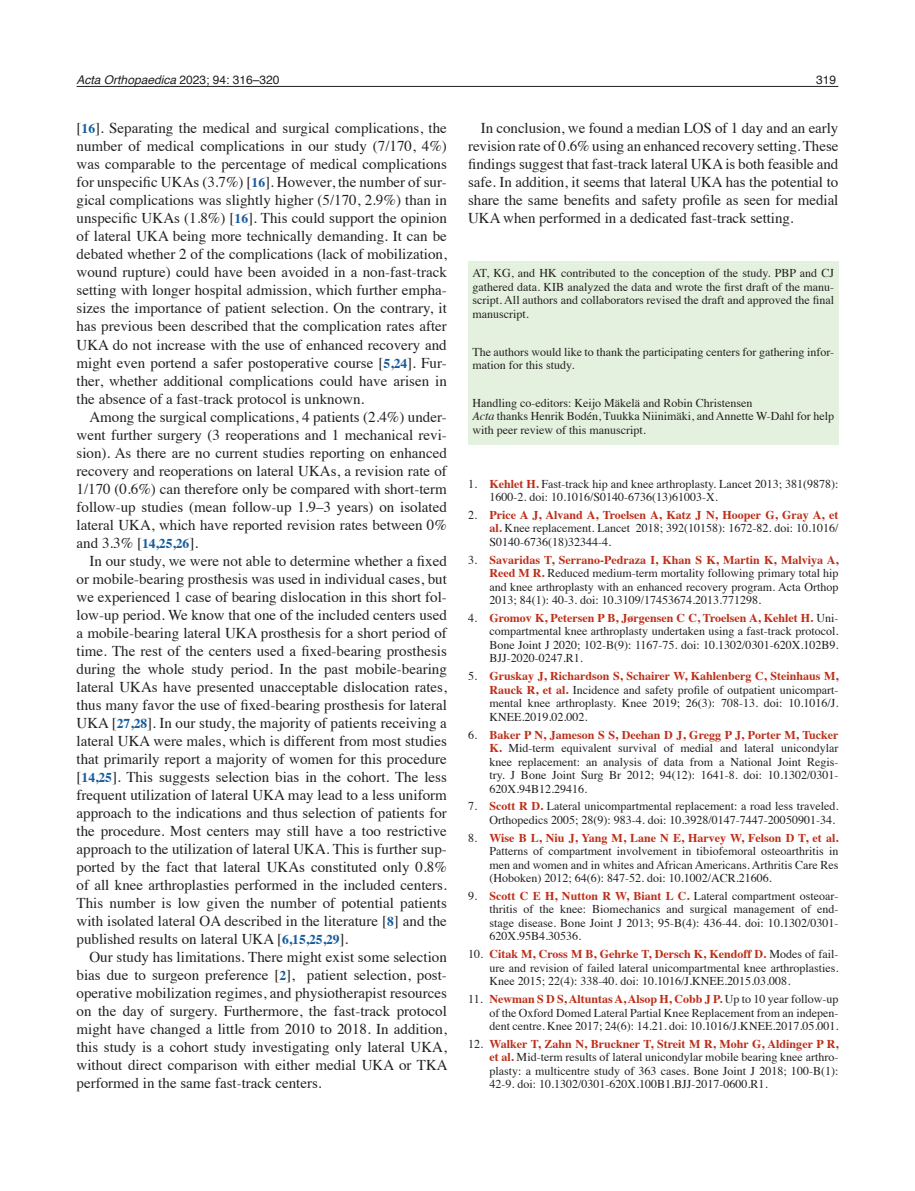
<style>
.page{position:relative;width:915px;height:1191px;background:#fff}
.page>*{position:absolute;margin:0;border:0;box-sizing:border-box;transform-origin:0 0}
._5-Brödtext{font:15px/18px "Times";color:#231f20;text-align:justify}
._8-Referenser{font:12px/13.5px "Times";color:#231f20;text-align:justify}
._7-Petit{font:12px/13.5px "Times";color:#231f20}
.t1{font:italic 12px "Helvetica";color:#231f20}
.t2{font:12px "Helvetica";color:#231f20}
.s1{font-style:normal}
.s2{font-weight:700;font-size:13.5px;color:#175d9e}
.s3{font-style:italic}
.s4{font-weight:700;color:#bc2e18}
</style>
<div class="page">
<hr style="left:77px;top:86px;width:761px;height:1px;background:#231f20">
<div style="left:468px;top:260px;width:370px;height:184px;background:#e4f1de"></div>
<p class="t1" style="left:77px;top:70px;width:204px">Acta Orthopaedica <span class="s1">2023; 94: 316–320</span></p>
<p class="t2" style="left:816px;top:70px;width:22px">319</p>
<p class="_5-Brödtext" style="left:77px;top:118px;width:371px">[<span class="s2">16</span>]. Separating the medical and surgical complications, the number of medical complications in our study (7/170, 4%) was comparable to the percentage of medical complications for unspecific UKAs (3.7%) [<span class="s2">16</span>]. However, the number of sur&shy;gical complications was slightly higher (5/170, 2.9%) than in unspecific UKAs (1.8%) [<span class="s2">16</span>]. This could support the opinion of lateral UKA being more technically demanding. It can be debated whether 2 of the complications (lack of mobilization, wound rupture) could have been avoided in a non-fast-track setting with longer hospital admission, which further empha&shy;sizes the importance of patient selection. On the contrary, it has previous been described that the complication rates after UKA do not increase with the use of enhanced recovery and might even portend a safer postoperative course [<span class="s2">5,24</span>]. Fur&shy;ther, whether additional complications could have arisen in the absence of a fast-track protocol is unknown.</p>
<p class="_5-Brödtext" style="left:77px;top:406px;width:371px;text-indent:13px">Among the surgical complications, 4 patients (2.4%) under&shy;went further surgery (3 reoperations and 1 mechanical revi&shy;sion). As there are no current studies reporting on enhanced recovery and reoperations on lateral UKAs, a revision rate of 1/170 (0.6%) can therefore only be compared with short-term follow-up studies (mean follow-up 1.9–3 years) on isolated lateral UKA, which have reported revision rates between 0% and 3.3% [<span class="s2">14,25,26</span>].</p>
<p class="_5-Brödtext" style="left:77px;top:550px;width:371px;text-indent:13px">In our study, we were not able to determine whether a fixed or mobile-bearing prosthesis was used in individual cases, but we experienced 1 case of bearing dislocation in this short fol&shy;low-up period. We know that one of the included centers used a mobile-bearing lateral UKA prosthesis for a short period of time. The rest of the centers used a fixed-bearing prosthesis during the whole study period. In the past mobile-bearing lateral UKAs have presented unacceptable dislocation rates, thus many favor the use of fixed-bearing prosthesis for lateral UKA [<span class="s2">27,28</span>]. In our study, the majority of patients receiving a lateral UKA were males, which is different from most studies that primarily report a majority of women for this procedure [<span class="s2">14,25</span>]. This suggests selection bias in the cohort. The less frequent utilization of lateral UKA may lead to a less uniform approach to the indications and thus selection of patients for the procedure. Most centers may still have a too restrictive approach to the utilization of lateral UKA. This is further sup&shy;ported by the fact that lateral UKAs constituted only 0.8% of all knee arthroplasties performed in the included centers.<br>This number is low given the number of potential patients with isolated lateral OA described in the literature [<span class="s2">8</span>] and the published results on lateral UKA [<span class="s2">6,15,25,29</span>].</p>
<p class="_5-Brödtext" style="left:77px;top:946px;width:372px;text-indent:13px">Our study has limitations. There might exist some selection bias due to surgeon preference [<span class="s2">2</span>], patient selection, post&shy;operative mobilization regimes, and physiotherapist resources on the day of surgery. Furthermore, the fast-track protocol might have changed a little from 2010 to 2018. In addition, this study is a cohort study investigating only lateral UKA, without direct comparison with either medial UKA or TKA performed in the same fast-track centers.</p>
<p class="_5-Brödtext" style="left:468px;top:118px;width:371px;text-indent:13px">In conclusion, we found a median LOS of 1 day and an early revision rate of 0.6% using an enhanced recovery setting. These findings suggest that fast-track lateral UKA is both feasible and safe. In addition, it seems that lateral UKA has the potential to share the same benefits and safety profile as seen for medial UKA when performed in a dedicated fast-track setting.</p>
<p class="_7-Petit" style="left:472px;top:266px;width:363px;text-align:justify">AT, KG, and HK contributed to the conception of the study. PBP and CJ gathered data. KIB analyzed the data and wrote the first draft of the manu&shy;script. All authors and collaborators revised the draft and approved the final manuscript.</p>
<p class="_7-Petit" style="left:472px;top:344px;width:363px">The authors would like to thank the participating centers for gathering infor&shy;mation for this study.</p>
<p class="_7-Petit" style="left:472px;top:395px;width:281px">Handling co-editors: Keijo Mäkelä and Robin Christensen</p>
<p class="_7-Petit" style="left:472px;top:408px;width:363px"><span class="s3">Acta</span> thanks Henrik Bodén, Tuukka Niinimäki, and Annette W-Dahl for help with peer review of this manuscript.</p>
<p class="_8-Referenser" style="left:489px;top:476px;width:350px;text-indent:-21px">1. <span class="s4">Kehlet H.</span> Fast-track hip and knee arthroplasty. Lancet 2013; 381(9878):<br>1600-2. doi: 10.1016/S0140-6736(13)61003-X.</p>
<p class="_8-Referenser" style="left:489px;top:507px;width:350px;text-indent:-21px">2. <span class="s4">Price A J, Alvand A, Troelsen A, Katz J N, Hooper G, Gray A, et al.</span> Knee replacement. Lancet 2018; 392(10158): 1672-82. doi: 10.1016/ S0140-6736(18)32344-4.</p>
<p class="_8-Referenser" style="left:489px;top:552px;width:350px;text-indent:-21px">3. <span class="s4">Savaridas T, Serrano-Pedraza I, Khan S K, Martin K, Malviya A, Reed M R.</span> Reduced medium-term mortality following primary total hip and knee arthroplasty with an enhanced recovery program. Acta Orthop 2013; 84(1): 40-3. doi: 10.3109/17453674.2013.771298.</p>
<p class="_8-Referenser" style="left:489px;top:610px;width:350px;text-indent:-21px">4. <span class="s4">Gromov K, Petersen P B, Jørgensen C C, Troelsen A, Kehlet H.</span> Uni&shy;compartmental knee arthroplasty undertaken using a fast-track protocol.<br>Bone Joint J 2020; 102-B(9): 1167-75. doi: 10.1302/0301-620X.102B9.<br>BJJ-2020-0247.R1.</p>
<p class="_8-Referenser" style="left:489px;top:668px;width:350px;text-indent:-21px">5. <span class="s4">Gruskay J, Richardson S, Schairer W, Kahlenberg C, Steinhaus M, Rauck R, et al.</span> Incidence and safety profile of outpatient unicompart&shy;mental knee arthroplasty. Knee 2019; 26(3): 708-13. doi: 10.1016/J.<br>KNEE.2019.02.002.</p>
<p class="_8-Referenser" style="left:489px;top:726px;width:350px;text-indent:-21px">6. <span class="s4">Baker P N, Jameson S S, Deehan D J, Gregg P J, Porter M, Tucker K.</span> Mid-term equivalent survival of medial and lateral unicondylar knee replacement: an analysis of data from a National Joint Regis&shy;try. J Bone Joint Surg Br 2012; 94(12): 1641-8. doi: 10.1302/0301- 620X.94B12.29416.</p>
<p class="_8-Referenser" style="left:468px;top:798px;width:371px;text-align:right">7. <span class="s4">Scott R D.</span> Lateral unicompartmental replacement: a road less traveled.<br>Orthopedics 2005; 28(9): 983-4. doi: 10.3928/0147-7447-20050901-34.</p>
<p class="_8-Referenser" style="left:489px;top:829px;width:350px;text-indent:-21px">8. <span class="s4">Wise B L, Niu J, Yang M, Lane N E, Harvey W, Felson D T, et al.<br></span>Patterns of compartment involvement in tibiofemoral osteoarthritis in men and women and in whites and African Americans. Arthritis Care Res (Hoboken) 2012; 64(6): 847-52. doi: 10.1002/ACR.21606.</p>
<p class="_8-Referenser" style="left:489px;top:888px;width:350px;text-indent:-21px">9. <span class="s4">Scott C E H, Nutton R W, Biant L C.</span> Lateral compartment osteoar&shy;thritis of the knee: Biomechanics and surgical management of end&shy;stage disease. Bone Joint J 2013; 95-B(4): 436-44. doi: 10.1302/0301- 620X.95B4.30536.</p>
<p class="_8-Referenser" style="left:489px;top:946px;width:350px;text-indent:-21px">10. <span class="s4">Citak M, Cross M B, Gehrke T, Dersch K, Kendoff D.</span> Modes of fail&shy;ure and revision of failed lateral unicompartmental knee arthroplasties.<br>Knee 2015; 22(4): 338-40. doi: 10.1016/J.KNEE.2015.03.008.</p>
<p class="_8-Referenser" style="left:489px;top:991px;width:350px;text-indent:-21px">11. <span class="s4">Newman S D S, Altuntas A, Alsop H, Cobb J P.</span> Up to 10 year follow-up of the Oxford Domed Lateral Partial Knee Replacement from an indepen&shy;dent centre. Knee 2017; 24(6): 14.21. doi: 10.1016/J.KNEE.2017.05.001.</p>
<p class="_8-Referenser" style="left:489px;top:1036px;width:350px;text-indent:-21px">12. <span class="s4">Walker T, Zahn N, Bruckner T, Streit M R, Mohr G, Aldinger P R, et al.</span> Mid-term results of lateral unicondylar mobile bearing knee arthro&shy;plasty: a multicentre study of 363 cases. Bone Joint J 2018; 100-B(1):<br>42-9. doi: 10.1302/0301-620X.100B1.BJJ-2017-0600.R1.</p>
</div>
